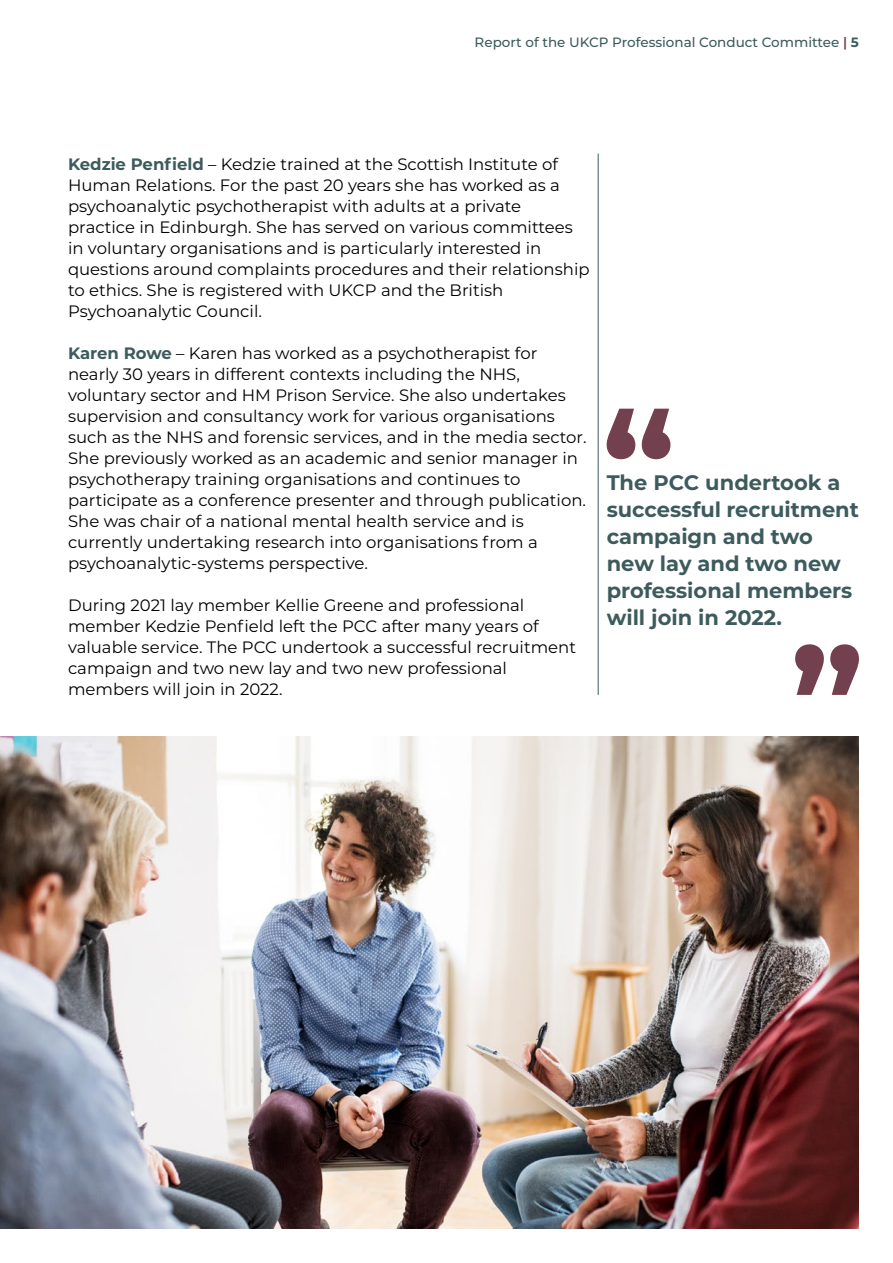
<style>
.page{position:relative;width:893px;height:1263px;background:#fff}
.page>*{position:absolute;margin:0;border:0;box-sizing:border-box;transform-origin:0 0}
.t1{font:700 21px/27px "Montserrat";color:#3d5b5d}
.t2{font:16.5px/21px "Montserrat";color:#000}
.t3{font:500 13.5px "Montserrat";color:#3d5b5d}
.s1{font-weight:600;color:#73404f}
.s2{font-weight:700}
.s3{font-weight:700;color:#3d5b5d}
</style>
<div class="page">
<svg style="left:795px;top:644px;width:64px;height:51px"></svg>
<svg style="left:607px;top:409px;width:63px;height:50px"></svg>
<hr style="left:598px;top:153px;width:1px;height:542px;background:#3d5b5d">
<img style="left:0;top:737px;width:859px;height:491px">
<p class="t3" style="left:475px;top:33px;width:386px">Report of the UKCP Professional Conduct Committee <span class="s1">|</span> <span class="s2">5</span></p>
<p class="t2" style="left:68px;top:153px;width:523px"><span class="s3">Kedzie Penfield</span> – Kedzie trained at the Scottish Institute of Human Relations. For the past 20 years she has worked as a psychoanalytic psychotherapist with adults at a private practice in Edinburgh. She has served on various committees in voluntary organisations and is particularly interested in questions around complaints procedures and their relationship to ethics. She is registered with UKCP and the British Psychoanalytic Council.</p>
<p class="t2" style="left:68px;top:342px;width:520px"><span class="s3">Karen Rowe</span> – Karen has worked as a psychotherapist for nearly 30 years in different contexts including the NHS, voluntary sector and HM Prison Service. She also undertakes supervision and consultancy work for various organisations such as the NHS and forensic services, and in the media sector.<br>She previously worked as an academic and senior manager in psychotherapy training organisations and continues to participate as a conference presenter and through publication.<br>She was chair of a national mental health service and is currently undertaking research into organisations from a psychoanalytic-systems perspective.</p>
<p class="t2" style="left:68px;top:594px;width:510px">During 2021 lay member Kellie Greene and professional member Kedzie Penfield left the PCC after many years of valuable service. The PCC undertook a successful recruitment campaign and two new lay and two new professional members will join in 2022.</p>
<p class="t1" style="left:607px;top:468px;width:254px">The PCC undertook a successful recruitment campaign and two new lay and two new professional members will join in 2022.</p>
</div>
